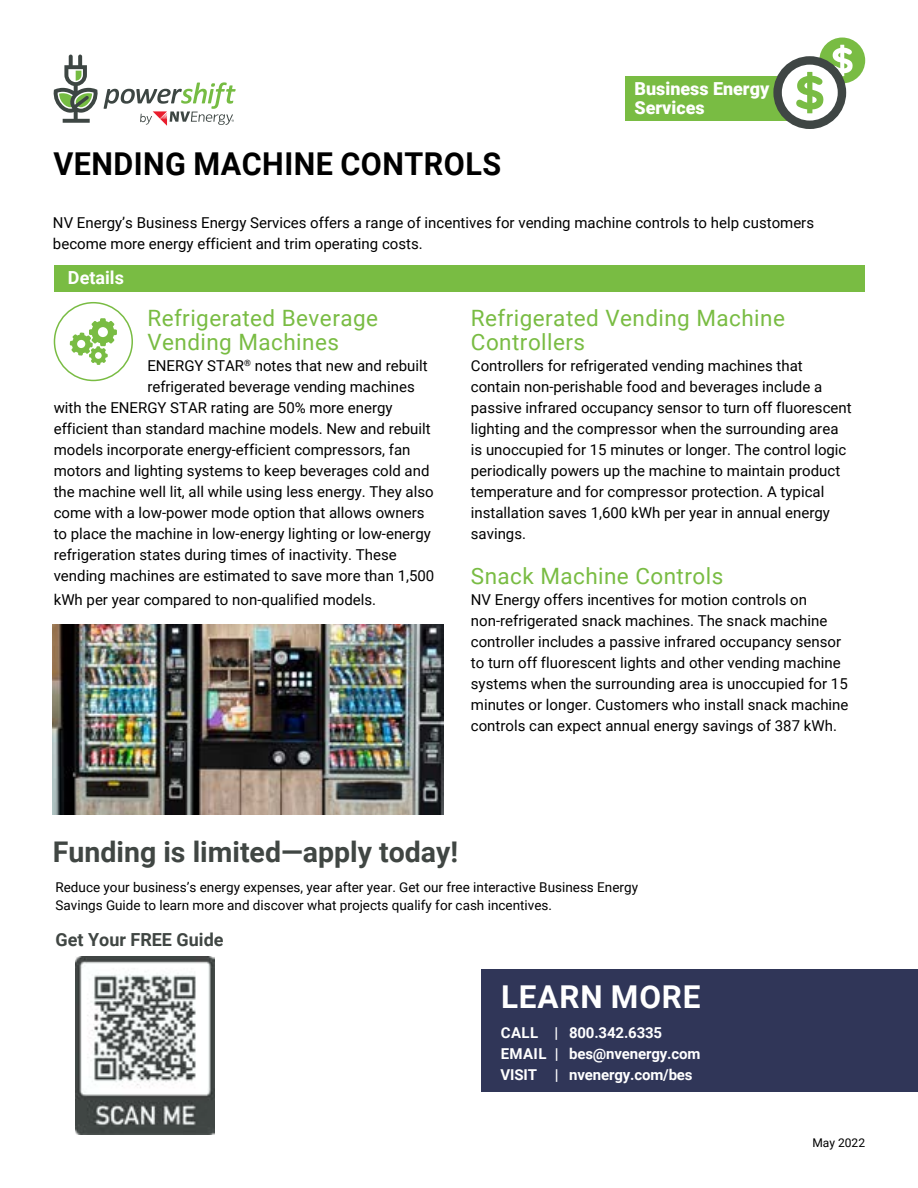
<style>
.page{position:relative;width:918px;height:1188px;background:#fff}
.page>*{position:absolute;margin:0;border:0;box-sizing:border-box;transform-origin:0 0}
.t1{font:700 31.5px "Roboto";letter-spacing:.015em;color:#000}
.t2{font:700 31.5px "Roboto";letter-spacing:.025em;color:#fff}
.t3{font:700 28.5px "Roboto";color:#404643}
.t4{font:22.5px/24px "Roboto";letter-spacing:.02em;color:#79bc43}
.t5{font:900 18px/18.5px "Roboto";color:#fff}
.t6{font:700 18px "Roboto";color:#404643}
.t7{font:700 18px "Roboto";color:#fff}
.t8{font:15px/21px "Roboto";color:#000}
.t9{font:700 15px/21px "Roboto";letter-spacing:-.01em;color:#fff}
.t10{font:13.5px/18px "Roboto";color:#000}
.t11{font:12px "Roboto";color:#000}
</style>
<div class="page">
<svg style="left:54px;top:55px;width:44px;height:68px"></svg>
<svg style="left:104px;top:82px;width:132px;height:44px"></svg>
<div style="left:625px;top:76px;width:165px;height:45px;background:#79bc43"></div>
<div style="left:819px;top:38px;width:46px;height:45px;background:#79bc43;border-radius:50%"></div>
<svg style="left:773px;top:47px;width:81px;height:82px"></svg>
<div style="left:807px;top:72px;width:5px;height:41px;background:#79bc43"></div>
<div style="left:54px;top:265px;width:811px;height:27px;background:#79bc43"></div>
<div style="left:54px;top:302px;width:79px;height:79px;border:2px solid #79bc43;border-radius:50%"></div>
<svg style="left:70px;top:318px;width:47px;height:47px"></svg>
<img style="left:53px;top:624px;width:391px;height:190px">
<img style="left:75px;top:957px;width:139px;height:178px">
<div style="left:481px;top:969px;width:437px;height:123px;background:#303658"></div>
<h1 class="t1" style="left:53px;top:141px;width:449px">VENDING MACHINE CONTROLS</h1>
<p class="t5" style="left:635px;top:79px;width:136px">Business Energy<br>Services</p>
<p class="t8" style="left:53px;top:212px;width:763px">NV Energy’s Business Energy Services offers a range of incentives for vending machine controls to help customers</p>
<p class="t8" style="left:53px;top:233px;width:371px">become more energy efficient and trim operating costs.</p>
<p class="t7" style="left:68px;top:265px;width:57px">Details</p>
<p class="t4" style="left:147px;top:305px;width:232px">Refrigerated Beverage<br>Vending Machines</p>
<p class="t8" style="left:147px;top:354px;width:282px">ENERGY STAR<sup>®</sup> notes that new and rebuilt refrigerated beverage vending machines</p>
<p class="t8" style="left:54px;top:396px;width:382px">with the ENERGY STAR rating are 50% more energy efficient than standard machine models. New and rebuilt models incorporate energy-efficient compressors, fan motors and lighting systems to keep beverages cold and the machine well lit, all while using less energy. They also come with a low-power mode option that allows owners to place the machine in low-energy lighting or low-energy refrigeration states during times of inactivity. These vending machines are estimated to save more than 1,500</p>
<p class="t8" style="left:54px;top:588px;width:324px">kWh per year compared to non-qualified models.</p>
<p class="t4" style="left:471px;top:305px;width:316px">Refrigerated Vending Machine<br>Controllers</p>
<p class="t8" style="left:471px;top:354px;width:382px">Controllers for refrigerated vending machines that contain non-perishable food and beverages include a passive infrared occupancy sensor to turn off fluorescent lighting and the compressor when the surrounding area is unoccupied for 15 minutes or longer. The control logic periodically powers up the machine to maintain product temperature and for compressor protection. A typical installation saves 1,600 kWh per year in annual energy savings.</p>
<p class="t4" style="left:471px;top:563px;width:254px">Snack Machine Controls</p>
<p class="t8" style="left:471px;top:589px;width:379px">NV Energy offers incentives for motion controls on non-refrigerated snack machines. The snack machine controller includes a passive infrared occupancy sensor to turn off fluorescent lights and other vending machine systems when the surrounding area is unoccupied for 15 minutes or longer. Customers who install snack machine controls can expect annual energy savings of 387 kWh.</p>
<p class="t3" style="left:53px;top:832px;width:407px">Funding is limited—apply today!</p>
<p class="t10" style="left:56px;top:878px;width:584px">Reduce your business’s energy expenses, year after year. Get our free interactive Business Energy<br>Savings Guide to learn more and discover what projects qualify for cash incentives.</p>
<p class="t6" style="left:56px;top:927px;width:170px">Get Your FREE Guide</p>
<p class="t2" style="left:501px;top:974px;width:201px">LEARN MORE</p>
<p class="t9" style="left:501px;top:1021px;width:201px">CALL | 800.342.6335<br>EMAIL | bes@nvenergy.com<br>VISIT | nvenergy.com/bes</p>
<p class="t11" style="left:812px;top:1135px;width:54px">May 2022</p>
</div>
